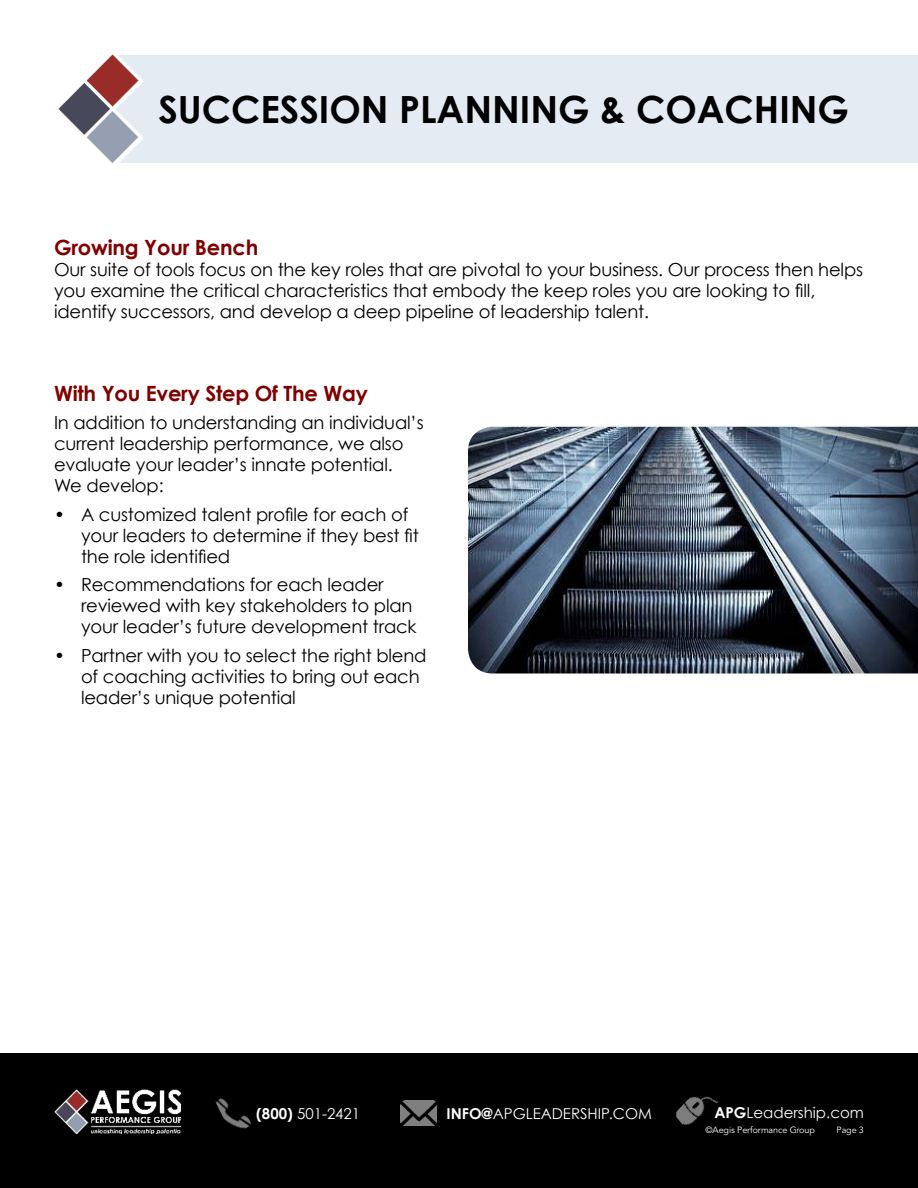
<style>
.page{position:relative;width:918px;height:1188px;background:#fff}
.page>*{position:absolute;margin:0;border:0;box-sizing:border-box;transform-origin:0 0}
.t1{font:700 37.5px "Century Gothic";color:#000}
.t2{font:700 21px "Century Gothic";letter-spacing:-.01em;color:#7f0000}
.t3{font:18px/21px "Century Gothic";letter-spacing:-.01em;color:#000}
.t4{font:15px "Century Gothic";color:#fff}
.t5{font:9px "Avenir LT Std";letter-spacing:-.01em;color:#fff}
.s1{font-weight:700}
</style>
<div class="page">
<div style="left:111px;top:56px;width:807px;height:107px;background:#e4ebf2"></div>
<img style="left:58px;top:54px;width:84px;height:110px">
<div style="left:0;top:1053px;width:918px;height:135px;background:#000"></div>
<img style="left:675px;top:1096px;width:44px;height:29px">
<img style="left:215px;top:1098px;width:36px;height:31px">
<img style="left:54px;top:1089px;width:126px;height:45px">
<img style="left:401px;top:1100px;width:36px;height:26px">
<img style="left:468px;top:427px;width:450px;height:247px">
<h1 class="t1" style="left:158px;top:95px;width:692px">SUCCESSION PLANNING &amp; COACHING</h1>
<p class="t2" style="left:54px;top:240px;width:206px">Growing Your Bench</p>
<p class="t3" style="left:54px;top:259px;width:811px">Our suite of tools focus on the key roles that are pivotal to your business. Our process then helps you examine the critical characteristics that embody the keep roles you are looking to fill, identify successors, and develop a deep pipeline of leadership talent.</p>
<p class="t2" style="left:54px;top:385px;width:315px">With You Every Step Of The Way</p>
<p class="t3" style="left:54px;top:412px;width:371px">In addition to understanding an individual’s current leadership performance, we also evaluate your leader’s innate potential.<br>We develop:</p>
<p class="t3" style="left:81px;top:506px;width:339px;text-indent:-27px">• A customized talent profile for each of your leaders to determine if they best fit the role identified</p>
<p class="t3" style="left:81px;top:576px;width:337px;text-indent:-27px">• Recommendations for each leader reviewed with key stakeholders to plan your leader’s future development track</p>
<p class="t3" style="left:81px;top:647px;width:347px;text-indent:-27px">• Partner with you to select the right blend of coaching activities to bring out each leader’s unique potential</p>
<p class="t4" style="left:256px;top:1108px;width:105px"><span class="s1">(800)</span> 501-2421</p>
<p class="t4" style="left:447px;top:1108px;width:207px"><span class="s1">INFO@</span>APGLEADERSHIP.COM</p>
<p class="t4" style="left:714px;top:1107px;width:151px"><span class="s1">APG</span>Leadership.com</p>
<p class="t5" style="left:706px;top:1126px;width:111px">©Aegis Performance Group</p>
<p class="t5" style="left:837px;top:1126px;width:29px">Page 3</p>
</div>
